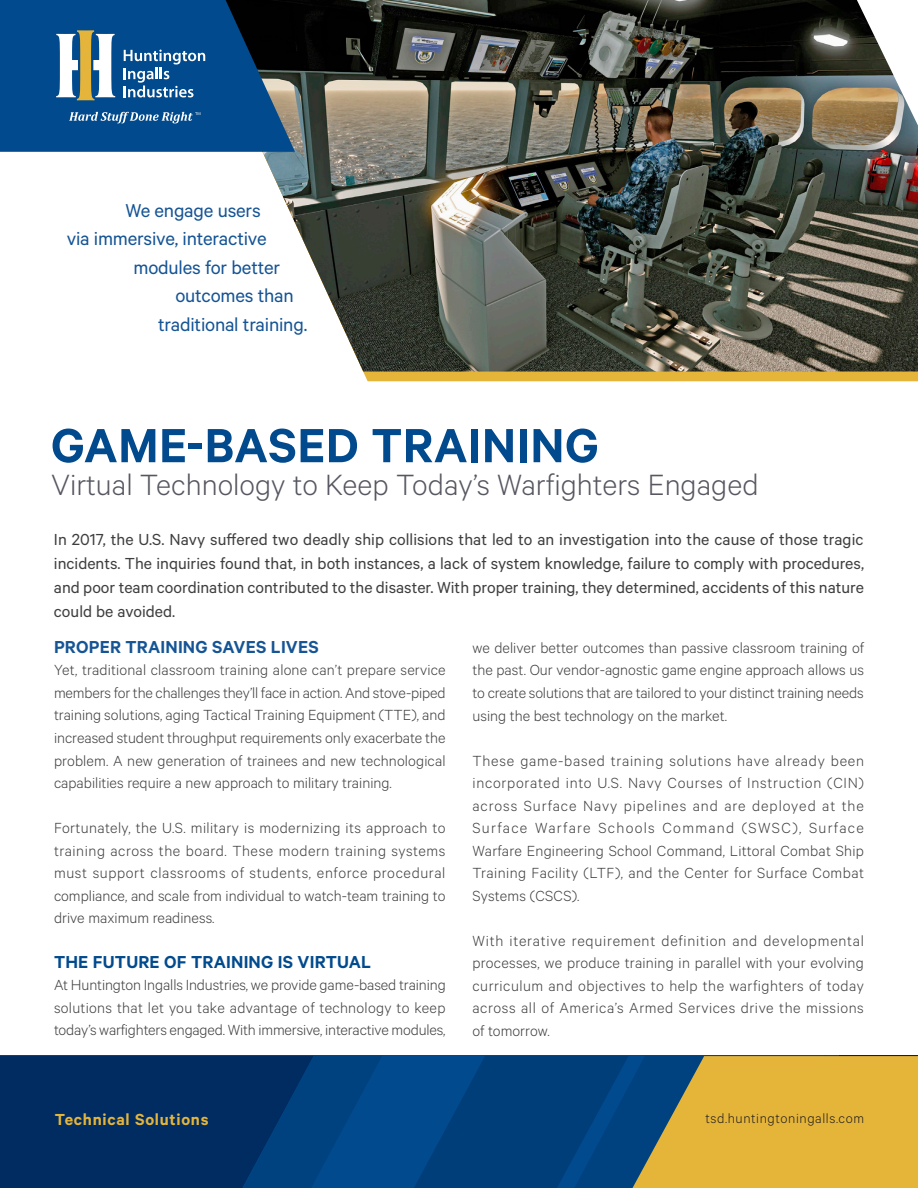
<style>
.page{position:relative;width:918px;height:1188px;background:#fff}
.page>*{position:absolute;margin:0;border:0;box-sizing:border-box;transform-origin:0 0}
.t1{font:600 54px "Calibre";letter-spacing:.01em;color:#004a8d}
.t2{font:300 33px "Calibre";color:#565760}
.t3{font:21px "Calibre";letter-spacing:-.01em;color:#155495}
.t4{font:600 19.5px "Calibre";letter-spacing:.01em;color:#004a8d}
.t5{font:600 19.5px "Calibre";letter-spacing:.01em;color:#155495}
.t6{font:18px/24px "Calibre";color:#3e3e3f;text-align:justify}
.t7{font:600 18px "Calibre";letter-spacing:.04em;color:#e5b53a}
.t8{font:300 16.5px/22.5px "Calibre";color:#3e3e3f;text-align:justify}
.t9{font:300 15px "Calibre";letter-spacing:.04em;color:#231f20}
</style>
<div class="page">
<div style="left:363px;top:372px;width:555px;height:9px;background:#e5b53a"></div>
<img style="left:262px;top:0;width:656px;height:372px">
<svg style="left:0;top:0;width:295px;height:152px;background:#07467d"></svg>
<svg style="left:857px;top:0;width:61px;height:126px"></svg>
<div style="left:0;top:1056px;width:838px;height:132px;background:#004a8d"></div>
<svg style="left:0;top:1056px;width:381px;height:132px"></svg>
<svg style="left:56px;top:30px;width:59px;height:70px"></svg>
<svg style="left:124px;top:50px;width:81px;height:47px;background:#3c75a8"></svg>
<svg style="left:69px;top:112px;width:131px;height:11px"></svg>
<svg style="left:414px;top:1056px;width:504px;height:132px"></svg>
<p class="t3" style="left:125px;top:198px;width:137px">We engage users</p>
<p class="t3" style="left:67px;top:226px;width:202px">via immersive, interactive</p>
<p class="t3" style="left:133px;top:255px;width:148px">modules for better</p>
<p class="t3" style="left:175px;top:283px;width:120px">outcomes than</p>
<p class="t3" style="left:158px;top:312px;width:151px">traditional training.</p>
<h1 class="t1" style="left:51px;top:413px;width:549px">GAME-BASED TRAINING</h1>
<h2 class="t2" style="left:51px;top:466px;width:709px">Virtual Technology to Keep Today’s Warfighters Engaged</h2>
<p class="t6" style="left:54px;top:527px;width:812px">In 2017, the U.S. Navy suffered two deadly ship collisions that led to an investigation into the cause of those tragic incidents. The inquiries found that, in both instances, a lack of system knowledge, failure to comply with procedures, and poor team coordination contributed to the disaster. With proper training, they determined, accidents of this nature could be avoided.</p>
<p class="t5" style="left:54px;top:635px;width:266px">PROPER TRAINING SAVES LIVES</p>
<p class="t8" style="left:54px;top:658px;width:393px">Yet, traditional classroom training alone can’t prepare service members for the challenges they’ll face in action. And stove-piped training solutions, aging Tactical Training Equipment (TTE), and increased student throughput requirements only exacerbate the problem. A new generation of trainees and new technological capabilities require a new approach to military training.</p>
<p class="t8" style="left:54px;top:816px;width:393px">Fortunately, the U.S. military is modernizing its approach to training across the board. These modern training systems must support classrooms of students, enforce procedural compliance, and scale from individual to watch-team training to drive maximum readiness.</p>
<p class="t4" style="left:54px;top:950px;width:319px">THE FUTURE OF TRAINING IS VIRTUAL</p>
<p class="t8" style="left:54px;top:973px;width:393px">At Huntington Ingalls Industries, we provide game-based training solutions that let you take advantage of technology to keep today’s warfighters engaged. With immersive, interactive modules,</p>
<p class="t8" style="left:473px;top:636px;width:393px">we deliver better outcomes than passive classroom training of the past. Our vendor-agnostic game engine approach allows us to create solutions that are tailored to your distinct training needs using the best technology on the market.</p>
<p class="t8" style="left:473px;top:748px;width:393px">These game-based training solutions have already been incorporated into U.S. Navy Courses of Instruction (CIN) across Surface Navy pipelines and are deployed at the Surface Warfare Schools Command (SWSC), Surface Warfare Engineering School Command, Littoral Combat Ship Training Facility (LTF), and the Center for Surface Combat Systems (CSCS).</p>
<p class="t8" style="left:473px;top:928px;width:393px">With iterative requirement definition and developmental processes, we produce training in parallel with your evolving curriculum and objectives to help the warfighters of today across all of America’s Armed Services drive the missions of tomorrow.</p>
<p class="t7" style="left:55px;top:1109px;width:155px">Technical Solutions</p>
<p class="t9" style="left:705px;top:1110px;width:160px">tsd.huntingtoningalls.com</p>
</div>
